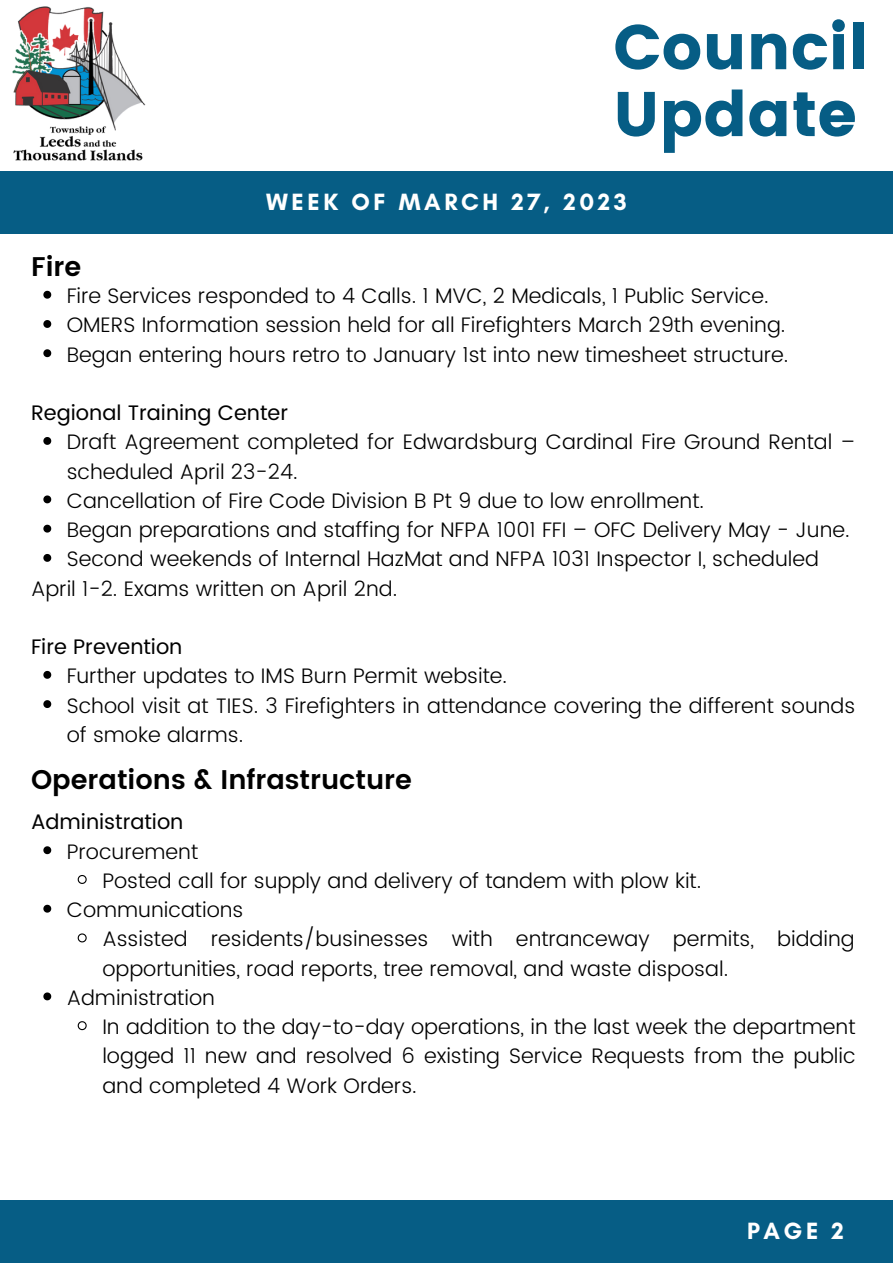
<style>
.page{position:relative;width:893px;height:1264px;background:#fff}
.page>*{position:absolute;margin:0;border:0;box-sizing:border-box;transform-origin:0 0}
.t1{font:63px/66.9px "Poppins";color:#065d85}
.t2{font:600 27px "Poppins";color:#000}
.t3{font:700 24px "Glacial Indifference";letter-spacing:.15em;color:#fff}
.t4{font:300 21px/29.2px "Poppins";color:#000}
.t5{font:21px "Poppins";color:#000}
</style>
<div class="page">
<div style="left:0;top:172px;width:892px;height:61px;background:#065d85"></div>
<div style="left:0;top:1200px;width:892px;height:62px;background:#065d85"></div>
<img style="left:0;top:6px;width:155px;height:166px">
<svg style="left:43px;top:291px;width:8px;height:8px"></svg>
<svg style="left:43px;top:320px;width:8px;height:8px"></svg>
<svg style="left:43px;top:349px;width:8px;height:8px"></svg>
<svg style="left:43px;top:437px;width:8px;height:8px"></svg>
<svg style="left:43px;top:495px;width:8px;height:8px"></svg>
<svg style="left:43px;top:524px;width:8px;height:8px"></svg>
<svg style="left:43px;top:554px;width:8px;height:8px"></svg>
<svg style="left:43px;top:671px;width:8px;height:7px"></svg>
<svg style="left:43px;top:700px;width:8px;height:8px"></svg>
<svg style="left:43px;top:846px;width:8px;height:8px"></svg>
<svg style="left:77px;top:875px;width:10px;height:9px"></svg>
<svg style="left:43px;top:904px;width:8px;height:8px"></svg>
<svg style="left:77px;top:933px;width:10px;height:10px"></svg>
<svg style="left:43px;top:992px;width:8px;height:8px"></svg>
<svg style="left:77px;top:1021px;width:10px;height:9px"></svg>
<h1 class="t1" style="left:613px;top:14px;width:257px">Council<br>Update</h1>
<p class="t3" style="left:266px;top:187px;width:362px">WEEK OF MARCH 27, 2023</p>
<p class="t2" style="left:31px;top:251px;width:52px">Fire</p>
<p class="t4" style="left:67px;top:281px;width:723px">Fire Services responded to 4 Calls. 1 MVC, 2 Medicals, 1 Public Service.<br>OMERS Information session held for all Firefighters March 29th evening.<br>Began entering hours retro to January 1st into new timesheet structure.</p>
<p class="t5" style="left:31px;top:400px;width:258px">Regional Training Center</p>
<p class="t4" style="left:67px;top:427px;width:790px">Draft Agreement completed for Edwardsburg Cardinal Fire Ground Rental – scheduled April 23-24.<br>Cancellation of Fire Code Division B Pt 9 due to low enrollment.<br>Began preparations and staffing for NFPA 1001 FFI – OFC Delivery May - June.<br>Second weekends of Internal HazMat and NFPA 1031 Inspector I, scheduled</p>
<p class="t4" style="left:31px;top:573px;width:368px">April 1-2. Exams written on April 2nd.</p>
<p class="t5" style="left:31px;top:634px;width:153px">Fire Prevention</p>
<p class="t4" style="left:67px;top:661px;width:790px">Further updates to IMS Burn Permit website.<br>School visit at TIES. 3 Firefighters in attendance covering the different sounds of smoke alarms.</p>
<p class="t2" style="left:31px;top:763px;width:382px">Operations &amp; Infrastructure</p>
<p class="t5" style="left:31px;top:809px;width:154px">Administration</p>
<p class="t4" style="left:67px;top:836px;width:133px">Procurement</p>
<p class="t4" style="left:102px;top:866px;width:600px">Posted call for supply and delivery of tandem with plow kit.</p>
<p class="t4" style="left:67px;top:895px;width:178px">Communications</p>
<p class="t4" style="left:102px;top:924px;width:753px">Assisted residents/businesses with entranceway permits, bidding</p>
<p class="t4" style="left:102px;top:953px;width:627px">opportunities, road reports, tree removal, and waste disposal.</p>
<p class="t4" style="left:67px;top:982px;width:150px">Administration</p>
<p class="t4" style="left:102px;top:1012px;width:754px">In addition to the day-to-day operations, in the last week the department</p>
<p class="t4" style="left:102px;top:1041px;width:754px">logged 11 new and resolved 6 existing Service Requests from the public</p>
<p class="t4" style="left:102px;top:1070px;width:316px">and completed 4 Work Orders.</p>
<p class="t3" style="left:747px;top:1215px;width:98px">PAGE 2</p>
</div>
